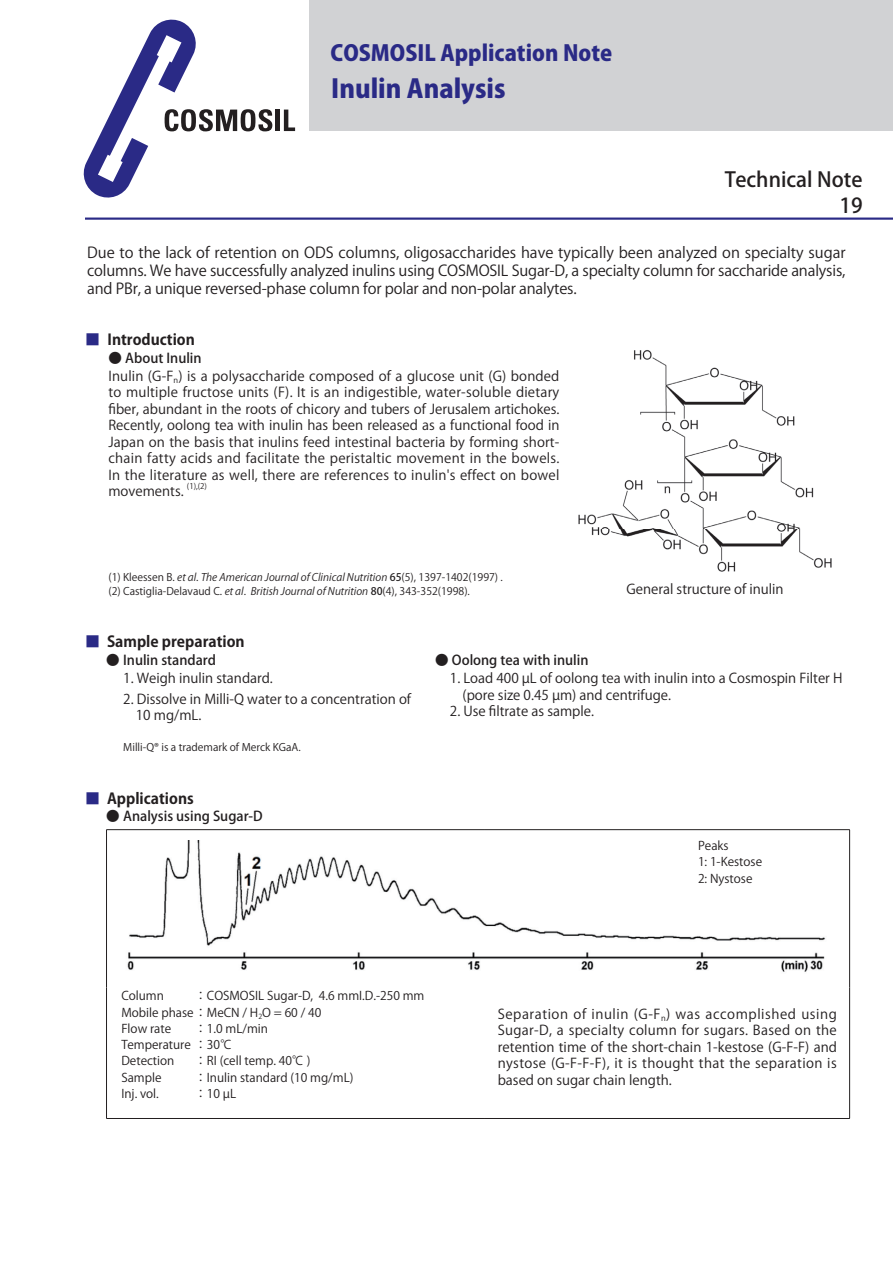
<style>
.page{position:relative;width:893px;height:1263px;background:#fff}
.page>*{position:absolute;margin:0;border:0;box-sizing:border-box;transform-origin:0 0}
.t1{font:800 25.5px "Koz Go Pro";color:#2a2a86}
.t2{font:800 21.75px "Koz Go Pro";color:#2a2a86}
.t3{font:500 20.55px/25.5px "Koz Go Pro";color:#231f20;text-align:right}
.t4{font:15px/18px "Koz Go Pro";letter-spacing:-.01em;color:#231f20;text-align:justify}
.t5{font:700 15px "Koz Go Pro";color:#231f20}
.t6{font:13.5px/16.5px "Koz Go Pro";color:#231f20}
.t7{font:500 13.5px "Koz Go Pro";color:#231f20}
.t8{font:12px/16.2px "Koz Go Pro";color:#231f20}
.t9{font:10.5px/13.5px "Koz Go Pro";color:#231f20}
.t10{font:7.8px "Koz Go Pro";color:#231f20}
.s1{color:#2a2a86}
.s2{font-weight:500}
</style>
<div class="page">
<div style="left:309px;top:0;width:584px;height:131px;background:#d1d2d4"></div>
<hr style="left:85px;top:218px;width:808px;height:2px;background:#2a2a86">
<hr style="left:276px;top:110px;width:4px;height:21px;background:#231f20">
<svg style="left:284px;top:110px;width:11px;height:21px"></svg>
<svg style="left:83px;top:19px;width:189px;height:179px"></svg>
<img style="left:578px;top:350px;width:254px;height:222px">
<hr style="left:106px;top:829px;width:379px;height:1px;background:#231f20">
<hr style="left:106px;top:830px;width:1px;height:157px;background:#231f20">
<hr style="left:485px;top:829px;width:365px;height:1px;background:#231f20">
<hr style="left:849px;top:830px;width:1px;height:157px;background:#231f20">
<hr style="left:106px;top:987px;width:1px;height:131px;background:#231f20">
<hr style="left:849px;top:987px;width:1px;height:131px;background:#231f20">
<hr style="left:106px;top:1118px;width:379px;height:1px;background:#231f20">
<hr style="left:485px;top:1118px;width:365px;height:1px;background:#231f20">
<img style="left:127px;top:841px;width:699px;height:131px">
<h2 class="t2" style="left:331px;top:38px;width:283px">COSMOSIL Application Note</h2>
<h1 class="t1" style="left:331px;top:72px;width:176px">Inulin Analysis</h1>
<h3 class="t3" style="left:725px;top:168px;width:139px">Technical Note<br>19</h3>
<p class="t4" style="left:87px;top:244px;width:760px">Due to the lack of retention on ODS columns, oligosaccharides have typically been analyzed on specialty sugar columns. We have successfully analyzed inulins using COSMOSIL Sugar-D, a specialty column for saccharide analysis, and PBr, a unique reversed-phase column for polar and non-polar analytes.</p>
<p class="t5" style="left:85px;top:330px;width:111px"><span class="s1">■</span> Introduction</p>
<p class="t6" style="left:108px;top:349px;width:453px;line-height:17.7px"><span class="s2">● About Inulin<br></span>Inulin (G-F<sub>n</sub>) is a polysaccharide composed of a glucose unit (G) bonded</p>
<p class="t6" style="left:108px;top:384px;width:453px;text-align:justify">to multiple fructose units (F). It is an indigestible, water-soluble dietary fiber, abundant in the roots of chicory and tubers of Jerusalem artichokes.<br>Recently, oolong tea with inulin has been released as a functional food in Japan on the basis that inulins feed intestinal bacteria by forming short&shy;chain fatty acids and facilitate the peristaltic movement in the bowels.<br>In the literature as well, there are references to inulin's effect on bowel movements.</p>
<p class="t10" style="left:187px;top:481px;width:22px">(1),(2)</p>
<p class="t9" style="left:108px;top:571px;width:396px">(1) Kleessen B. et al. The American Journal of Clinical Nutrition <span class="s2">65</span>(5), 1397-1402(1997) . (2) Castiglia-Delavaud C. et al. British Journal of Nutrition <span class="s2">80</span>(4), 343-352(1998).</p>
<p class="t6" style="left:627px;top:581px;width:159px">General structure of inulin</p>
<p class="t5" style="left:85px;top:632px;width:161px"><span class="s1">■</span> Sample preparation</p>
<p class="t7" style="left:106px;top:652px;width:111px">● Inulin standard</p>
<p class="t7" style="left:435px;top:652px;width:155px">● Oolong tea with inulin</p>
<p class="t6" style="left:123px;top:670px;width:151px">1. Weigh inulin standard.</p>
<p class="t6" style="left:136px;top:691px;width:277px;text-indent:-13px">2. Dissolve in Milli-Q water to a concentration of<br>10 mg/mL.</p>
<p class="t9" style="left:123px;top:740px;width:179px">Milli-Q® is a trademark of Merck KGaA.</p>
<p class="t6" style="left:462px;top:670px;width:382px;text-indent:-13px">1. Load 400 µL of oolong tea with inulin into a Cosmospin Filter H (pore size 0.45 µm) and centrifuge.</p>
<p class="t6" style="left:450px;top:703px;width:146px">2. Use filtrate as sample.</p>
<p class="t5" style="left:85px;top:788px;width:110px"><span class="s1">■</span> Applications</p>
<p class="t7" style="left:106px;top:808px;width:158px">● Analysis using Sugar-D</p>
<p class="t8" style="left:121px;top:988px;width:44px">Column</p>
<p class="t8" style="left:121px;top:988px;width:304px;text-indent:74px">：COSMOSIL Sugar-D, 4.6 mmI.D.-250 mm<br>Mobile phase：MeCN / H<sub>2</sub>O = 60 / 40<br>Flow rate</p>
<p class="t8" style="left:121px;top:1020px;width:148px;text-indent:74px">：1.0 mL/min<br>Temperature ：30℃<br>Detection</p>
<p class="t8" style="left:195px;top:1053px;width:117px">：RI (cell temp. 40℃ )</p>
<p class="t8" style="left:121px;top:1069px;width:42px">Sample</p>
<p class="t8" style="left:195px;top:1069px;width:160px">：Inulin standard (10 mg/mL)</p>
<p class="t8" style="left:121px;top:1085px;width:39px">Inj. vol.</p>
<p class="t8" style="left:195px;top:1085px;width:43px">：10 µL</p>
<p class="t8" style="left:698px;top:837px;width:66px">Peaks<br>1: 1-Kestose<br>2: Nystose</p>
<p class="t6" style="left:498px;top:1006px;width:341px;text-align:justify">Separation of inulin (G-F<sub>n</sub>) was accomplished using Sugar-D, a specialty column for sugars. Based on the retention time of the short-chain 1-kestose (G-F-F) and nystose (G-F-F-F), it is thought that the separation is based on sugar chain length.</p>
</div>
